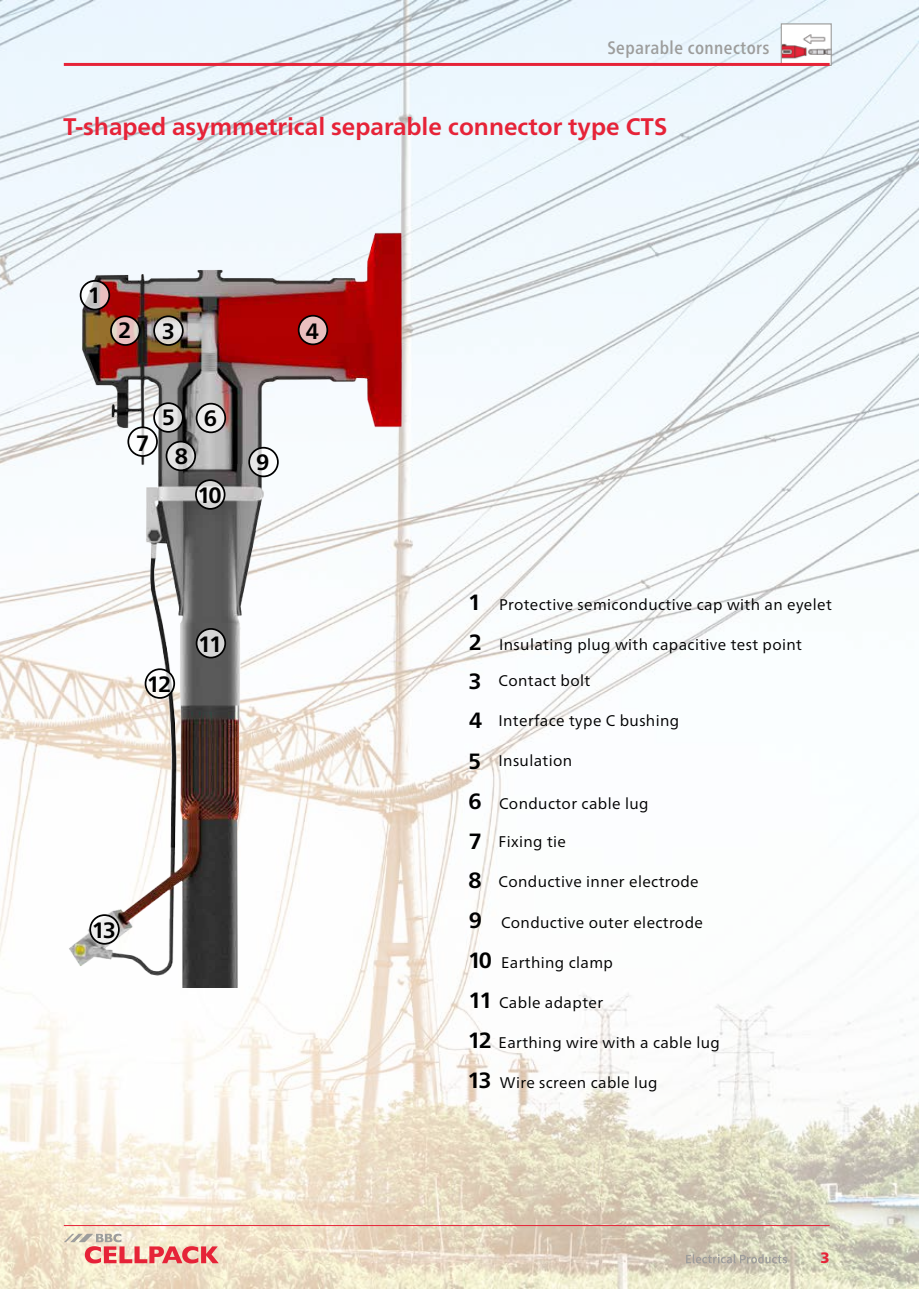
<style>
.page{position:relative;width:919px;height:1289px;background:#fff}
.page>*{position:absolute;margin:0;border:0;box-sizing:border-box;transform-origin:0 0}
.t1{font:700 24px "Frutiger Neue LTW1 G";color:#e62338}
.t2{font:700 22.2px "Frutiger Neue LTW1 G";letter-spacing:-.1em;color:#000}
.t3{font:700 22.05px/39.8px "Frutiger Neue LTW1 G";letter-spacing:-.1em;color:#000;text-align:justify}
.t4{font:500 condensed 18px "Frutiger Neue LTW1 G";letter-spacing:.025em;color:#9d9d9c}
.t5{font:15.45px "Frutiger Neue LTW1 G";letter-spacing:.025em;color:#000}
.t6{font:900 15px "Frutiger Neue LTW1 G";color:#e62338}
</style>
<div class="page">
<img style="left:0;top:0;width:918px;height:1288px">
<img style="left:63px;top:218px;width:362px;height:769px">
<svg style="left:81px;top:281px;width:28px;height:28px"></svg>
<div style="left:80px;top:280px;width:30px;height:30px;border:2px solid #000;border-radius:50%"></div>
<svg style="left:111px;top:316px;width:29px;height:29px"></svg>
<div style="left:110px;top:315px;width:30px;height:31px;border:2px solid #000;border-radius:50%"></div>
<svg style="left:128px;top:427px;width:29px;height:29px"></svg>
<div style="left:127px;top:426px;width:31px;height:31px;border:2px solid #000;border-radius:50%"></div>
<svg style="left:154px;top:403px;width:29px;height:29px"></svg>
<div style="left:153px;top:402px;width:31px;height:31px;border:2px solid #000;border-radius:50%"></div>
<svg style="left:196px;top:403px;width:29px;height:29px"></svg>
<div style="left:196px;top:403px;width:30px;height:30px;border:2px solid #000;border-radius:50%"></div>
<svg style="left:166px;top:441px;width:29px;height:29px"></svg>
<div style="left:166px;top:441px;width:30px;height:30px;border:2px solid #000;border-radius:50%"></div>
<svg style="left:298px;top:316px;width:29px;height:28px"></svg>
<div style="left:298px;top:315px;width:30px;height:30px;border:2px solid #000;border-radius:50%"></div>
<svg style="left:154px;top:316px;width:29px;height:29px"></svg>
<div style="left:153px;top:315px;width:31px;height:31px;border:2px solid #000;border-radius:50%"></div>
<svg style="left:249px;top:447px;width:29px;height:29px"></svg>
<div style="left:248px;top:447px;width:31px;height:30px;border:2px solid #000;border-radius:50%"></div>
<svg style="left:196px;top:480px;width:29px;height:29px"></svg>
<div style="left:195px;top:479px;width:30px;height:30px;border:2px solid #000;border-radius:50%"></div>
<svg style="left:196px;top:629px;width:29px;height:28px"></svg>
<div style="left:196px;top:628px;width:30px;height:30px;border:2px solid #000;border-radius:50%"></div>
<svg style="left:145px;top:669px;width:29px;height:29px"></svg>
<div style="left:145px;top:668px;width:30px;height:30px;border:2px solid #000;border-radius:50%"></div>
<svg style="left:90px;top:915px;width:29px;height:28px"></svg>
<div style="left:89px;top:914px;width:31px;height:30px;border:2px solid #000;border-radius:50%"></div>
<img style="left:782px;top:25px;width:47px;height:38px">
<div style="left:780px;top:23px;width:51px;height:43px;border:1px solid #9d9d9c"></div>
<svg style="left:64px;top:1233px;width:155px;height:30px;background:#ebb2a6"></svg>
<svg style="left:686px;top:1254px;width:101px;height:9px"></svg>
<hr style="left:64px;top:1225px;width:765px;height:1px;background:#e62338">
<hr style="left:64px;top:63px;width:765px;height:3px;background:#e62338">
<p class="t4" style="left:607px;top:34px;width:164px">Separable connectors</p>
<h1 class="t1" style="left:63px;top:109px;width:605px">T-shaped asymmetrical separable connector type CTS</h1>
<h2 class="t2" style="left:88px;top:279px;width:15px">1</h2>
<h2 class="t2" style="left:118px;top:315px;width:15px">2</h2>
<h2 class="t2" style="left:162px;top:315px;width:15px">3</h2>
<h2 class="t2" style="left:306px;top:315px;width:15px">4</h2>
<h2 class="t2" style="left:136px;top:427px;width:15px">7</h2>
<h2 class="t2" style="left:162px;top:401px;width:15px">5</h2>
<h2 class="t2" style="left:204px;top:402px;width:15px">6</h2>
<h2 class="t2" style="left:175px;top:440px;width:15px">8</h2>
<h2 class="t2" style="left:256px;top:446px;width:15px">9</h2>
<h2 class="t2" style="left:197px;top:479px;width:26px">10</h2>
<h2 class="t2" style="left:147px;top:668px;width:26px">12</h2>
<h2 class="t2" style="left:198px;top:627px;width:26px">11</h2>
<h2 class="t2" style="left:92px;top:914px;width:26px">13</h2>
<h3 class="t3" style="left:468px;top:581px;width:16px">1<br>2<br>3<br>4</h3>
<p class="t5" style="left:499px;top:593px;width:334px">Protective semiconductive cap with an eyelet</p>
<p class="t5" style="left:499px;top:632px;width:304px">Insulating plug with capacitive test point</p>
<p class="t5" style="left:498px;top:669px;width:93px">Contact bolt</p>
<p class="t5" style="left:498px;top:709px;width:182px">Interface type C bushing</p>
<h3 class="t3" style="left:468px;top:739px;width:15px">5</h3>
<p class="t5" style="left:498px;top:748px;width:75px">Insulation</p>
<h3 class="t3" style="left:468px;top:779px;width:15px">6</h3>
<p class="t5" style="left:499px;top:792px;width:151px">Conductor cable lug</p>
<h3 class="t3" style="left:467px;top:819px;width:27px;text-align:left">7<br>8<br>9<br>10<br>11<br>12<br>13</h3>
<p class="t5" style="left:498px;top:830px;width:69px">Fixing tie</p>
<p class="t5" style="left:498px;top:870px;width:202px">Conductive inner electrode</p>
<p class="t5" style="left:501px;top:911px;width:203px">Conductive outer electrode</p>
<p class="t5" style="left:501px;top:951px;width:113px">Earthing clamp</p>
<p class="t5" style="left:499px;top:990px;width:105px">Cable adapter</p>
<p class="t5" style="left:498px;top:1031px;width:223px">Earthing wire with a cable lug</p>
<p class="t5" style="left:500px;top:1070px;width:159px">Wire screen cable lug</p>
<p class="t6" style="left:820px;top:1246px;width:11px">3</p>
</div>
